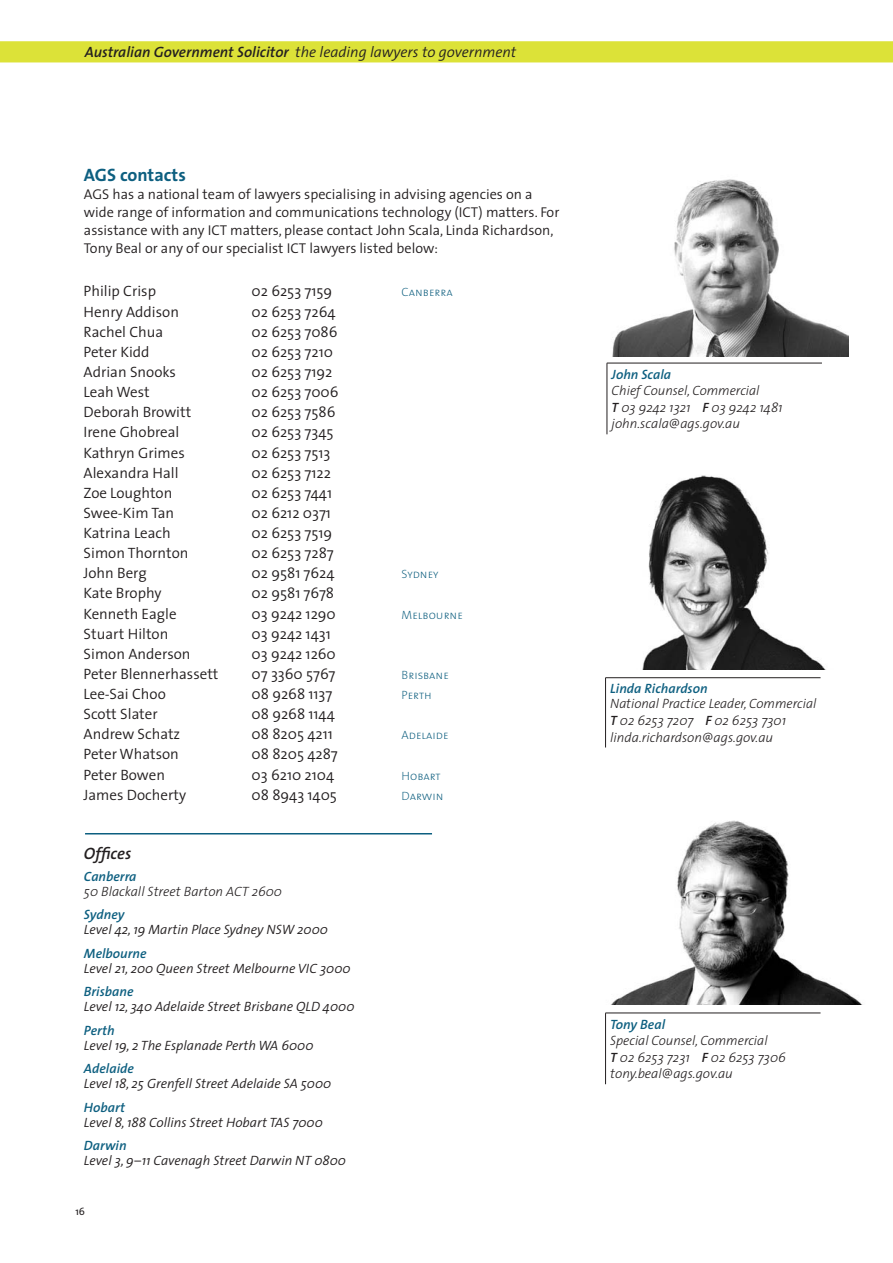
<style>
.page{position:relative;width:893px;height:1263px;background:#fff}
.page>*{position:absolute;margin:0;border:0;box-sizing:border-box;transform-origin:0 0}
.Head_2{font:700 18px "The Sans";color:#0d5f80}
.Address_HeadingSmall{font:italic 600 16.5px "The Sans";color:#231f20}
.Text{font:300 15px "The Sans";color:#231f20}
.t1{font:italic 600 15px "The Sans";color:#231f20}
.Address_HeadingSmall-2{font:300 15px "The Sans";color:#231f20}
.Text-2{font:300 14.25px/18px "The Sans";color:#231f20}
.Address_HeadingSmall-3{font:italic 300 13.5px/15px "The Sans";color:#231f20}
.Contact_details{font:italic 300 13.5px/16.5px "The Sans";color:#231f20}
.Address_HeadingSmall-4{font:italic 300 13.5px/15px "The Sans";color:#231f20}
.Contact_details-2{font:italic 600 13.5px "The Sans";color:#0d5f80}
.Text-3{font:12px "The Sans Extra Light Caps";color:#0a5c7d}
.Address_HeadingSmall-5{font:12px "The Sans Extra Light Caps";color:#0a5c7d}
.t2{font:10.5px "The Sans";color:#231f20}
.s1{font-weight:300}
.s2{font-weight:600;color:#0d5f80}
.s3{font-family:"The Sans Semi Bold Caps";font-weight:400}
</style>
<div class="page">
<hr style="left:85px;top:833px;width:347px;height:1px;background:#0d5f80">
<img style="left:611px;top:820px;width:252px;height:185px">
<hr style="left:605px;top:1013px;width:215px;height:1px;background:#231f20">
<hr style="left:605px;top:1013px;width:1px;height:71px;background:#231f20">
<img style="left:612px;top:179px;width:236px;height:177px">
<hr style="left:607px;top:363px;width:215px;height:1px;background:#231f20">
<hr style="left:607px;top:363px;width:1px;height:71px;background:#231f20">
<img style="left:642px;top:475px;width:183px;height:194px">
<hr style="left:605px;top:677px;width:215px;height:1px;background:#231f20">
<hr style="left:605px;top:678px;width:1px;height:69px;background:#231f20">
<div style="left:0;top:41px;width:893px;height:21px;background:#dce238"></div>
<p class="t1" style="left:85px;top:39px;width:433px">Australian Government Solicitor <span class="s1">the leading lawyers to government</span></p>
<p class="Head_2" style="left:84px;top:160px;width:103px">AGS contacts</p>
<p class="Text-2" style="left:84px;top:185px;width:477px">AGS has a national team of lawyers specialising in advising agencies on a wide range of information and communications technology (ICT) matters. For assistance with any ICT matters, please contact John Scala, Linda Richardson, Tony Beal or any of our specialist ICT lawyers listed below:</p>
<p class="Text" style="left:84px;top:279px;width:74px">Philip Crisp</p>
<p class="Text" style="left:252px;top:279px;width:82px">02 6253 7159</p>
<p class="Text-3" style="left:402px;top:282px;width:53px">Canberra</p>
<p class="Text" style="left:84px;top:299px;width:97px">Henry Addison</p>
<p class="Text" style="left:252px;top:299px;width:85px">02 6253 7264</p>
<p class="Text" style="left:84px;top:319px;width:81px">Rachel Chua</p>
<p class="Text" style="left:252px;top:319px;width:87px">02 6253 7086</p>
<p class="Text" style="left:84px;top:339px;width:68px">Peter Kidd</p>
<p class="Text" style="left:252px;top:339px;width:83px">02 6253 7210</p>
<p class="Text" style="left:84px;top:359px;width:94px">Adrian Snooks</p>
<p class="Text" style="left:252px;top:359px;width:82px">02 6253 7192</p>
<p class="Text" style="left:84px;top:380px;width:68px">Leah West</p>
<p class="Text" style="left:252px;top:380px;width:88px">02 6253 7006</p>
<p class="Text" style="left:84px;top:400px;width:109px">Deborah Browitt</p>
<p class="Text" style="left:252px;top:400px;width:85px">02 6253 7586</p>
<p class="Text" style="left:84px;top:420px;width:97px">Irene Ghobreal</p>
<p class="Text" style="left:252px;top:420px;width:83px">02 6253 7345</p>
<p class="Text" style="left:84px;top:440px;width:103px">Kathryn Grimes</p>
<p class="Text" style="left:252px;top:440px;width:80px">02 6253 7513</p>
<p class="Text" style="left:84px;top:460px;width:96px">Alexandra Hall</p>
<p class="Text" style="left:252px;top:460px;width:81px">02 6253 7122</p>
<p class="Text" style="left:84px;top:480px;width:90px">Zoe Loughton</p>
<p class="Text" style="left:252px;top:480px;width:82px">02 6253 7441</p>
<p class="Text" style="left:84px;top:500px;width:92px">Swee-Kim Tan</p>
<p class="Text" style="left:252px;top:500px;width:81px">02 6212 0371</p>
<p class="Text" style="left:84px;top:520px;width:89px">Katrina Leach</p>
<p class="Text" style="left:252px;top:520px;width:82px">02 6253 7519</p>
<p class="Text" style="left:84px;top:541px;width:106px">Simon Thornton</p>
<p class="Text" style="left:252px;top:541px;width:84px">02 6253 7287</p>
<p class="Text" style="left:84px;top:561px;width:65px">John Berg</p>
<p class="Text" style="left:252px;top:561px;width:84px">02 9581 7624</p>
<p class="Text-3" style="left:402px;top:564px;width:38px">Sydney</p>
<p class="Text" style="left:84px;top:581px;width:80px">Kate Brophy</p>
<p class="Text" style="left:252px;top:581px;width:84px">02 9581 7678</p>
<p class="Text" style="left:84px;top:601px;width:95px">Kenneth Eagle</p>
<p class="Text" style="left:252px;top:601px;width:86px">03 9242 1290</p>
<p class="Text-3" style="left:402px;top:605px;width:63px">Melbourne</p>
<p class="Text" style="left:84px;top:621px;width:86px">Stuart Hilton</p>
<p class="Text" style="left:252px;top:621px;width:81px">03 9242 1431</p>
<p class="Address_HeadingSmall-2" style="left:84px;top:641px;width:108px">Simon Anderson</p>
<p class="Address_HeadingSmall-2" style="left:252px;top:641px;width:86px">03 9242 1260</p>
<p class="Address_HeadingSmall-2" style="left:84px;top:661px;width:136px">Peter Blennerhassett</p>
<p class="Address_HeadingSmall-2" style="left:252px;top:661px;width:85px">07 3360 5767</p>
<p class="Address_HeadingSmall-5" style="left:402px;top:665px;width:49px">Brisbane</p>
<p class="Text" style="left:84px;top:681px;width:84px">Lee-Sai Choo</p>
<p class="Text" style="left:252px;top:681px;width:82px">08 9268 1137</p>
<p class="Text-3" style="left:402px;top:685px;width:32px">Perth</p>
<p class="Text" style="left:84px;top:702px;width:76px">Scott Slater</p>
<p class="Text" style="left:252px;top:702px;width:85px">08 9268 1144</p>
<p class="Text" style="left:84px;top:722px;width:98px">Andrew Schatz</p>
<p class="Text" style="left:252px;top:722px;width:83px">08 8205 4211</p>
<p class="Text-3" style="left:402px;top:725px;width:48px">Adelaide</p>
<p class="Text" style="left:84px;top:742px;width:97px">Peter Whatson</p>
<p class="Text" style="left:252px;top:742px;width:88px">08 8205 4287</p>
<p class="Text" style="left:84px;top:762px;width:83px">Peter Bowen</p>
<p class="Text" style="left:252px;top:762px;width:84px">03 6210 2104</p>
<p class="Text-3" style="left:402px;top:766px;width:40px">Hobart</p>
<p class="Text" style="left:84px;top:782px;width:104px">James Docherty</p>
<p class="Text" style="left:252px;top:782px;width:87px">08 8943 1405</p>
<p class="Text-3" style="left:402px;top:786px;width:43px">Darwin</p>
<p class="Address_HeadingSmall" style="left:84px;top:840px;width:49px">Offices</p>
<p class="Address_HeadingSmall-4" style="left:84px;top:869px;width:200px"><span class="s2">Canberra<br></span>50 Blackall Street Barton ACT 2600</p>
<p class="Address_HeadingSmall-3" style="left:84px;top:907px;width:246px"><span class="s2">Sydney<br></span>Level 42, 19 Martin Place Sydney NSW 2000</p>
<p class="Address_HeadingSmall-3" style="left:84px;top:945px;width:268px"><span class="s2">Melbourne<br></span>Level 21, 200 Queen Street Melbourne VIC 3000</p>
<p class="Address_HeadingSmall-3" style="left:84px;top:983px;width:272px"><span class="s2">Brisbane<br></span>Level 12, 340 Adelaide Street Brisbane QLD 4000</p>
<p class="Address_HeadingSmall-3" style="left:84px;top:1022px;width:231px"><span class="s2">Perth<br></span>Level 19, 2 The Esplanade Perth WA 6000</p>
<p class="Address_HeadingSmall-3" style="left:84px;top:1060px;width:249px"><span class="s2">Adelaide<br></span>Level 18, 25 Grenfell Street Adelaide SA 5000</p>
<p class="Address_HeadingSmall-3" style="left:84px;top:1099px;width:240px"><span class="s2">Hobart<br></span>Level 8, 188 Collins Street Hobart TAS 7000</p>
<p class="Address_HeadingSmall-3" style="left:84px;top:1137px;width:264px"><span class="s2">Darwin<br></span>Level 3, 9–11 Cavenagh Street Darwin NT 0800</p>
<p class="t2" style="left:75px;top:1203px;width:10px">16</p>
<p class="Contact_details" style="left:612px;top:366px;width:173px"><span class="s2">John Scala<br></span>Chief Counsel, Commercial<br><span class="s3">T</span> 03 9242 1321 <span class="s3">F</span> 03 9242 1481 john.scala@ags.gov.au</p>
<p class="Contact_details" style="left:610px;top:681px;width:208px;line-height:15px"><span class="s2">Linda Richardson<br></span>National Practice Leader, Commercial</p>
<p class="Contact_details" style="left:610px;top:712px;width:177px"><span class="s3">T</span> 02 6253 7207 <span class="s3">F</span> 02 6253 7301 linda.richardson@ags.gov.au</p>
<p class="Contact_details-2" style="left:610px;top:1013px;width:56px">Tony Beal</p>
<p class="Contact_details" style="left:610px;top:1032px;width:177px">Special Counsel, Commercial<br><span class="s3">T</span> 02 6253 7231 <span class="s3">F</span> 02 6253 7306 tony.beal@ags.gov.au</p>
</div>
